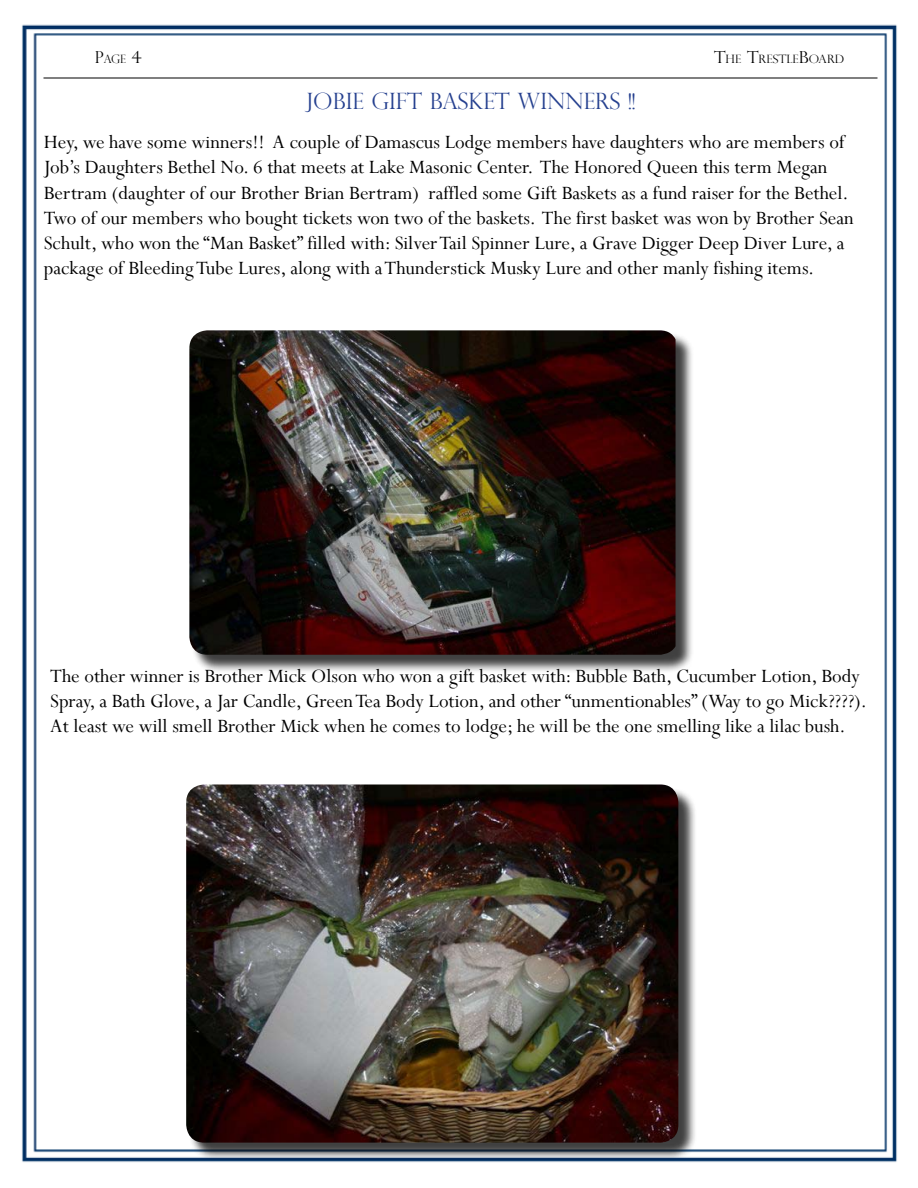
<style>
.page{position:relative;width:918px;height:1188px;background:#fff}
.page>*{position:absolute;margin:0;border:0;box-sizing:border-box;transform-origin:0 0}
.t1{font:300 22.5px "Perpetua Titling";color:#25408f}
.t2{font:21px/25.2px "Perpetua";color:#000}
.t3{font:300 11.55px "Perpetua Titling";color:#000;scale:1.05 1}
.t4{font:300 11.55px "Perpetua Titling";color:#000}
.s1{font-size:16.5px}
</style>
<div class="page">
<img style="left:22px;top:24px;width:875px;height:1138px">
<hr style="left:43px;top:78px;width:834px;height:1px;background:#000">
<div style="left:192px;top:333px;width:502px;height:340px;background:#000;opacity:.75"></div>
<img style="left:189px;top:330px;width:487px;height:325px">
<div style="left:188px;top:787px;width:509px;height:374px;background:#000;opacity:.75"></div>
<img style="left:186px;top:784px;width:492px;height:359px">
<p class="t4" style="left:95px;top:52px;width:49px"><span class="s1">P</span>AGE <span class="s1">4</span></p>
<p class="t3" style="left:714px;top:52px;width:125px"><span class="s1">T</span>HE <span class="s1">T</span>RESTLE<span class="s1">B</span>OARD</p>
<p class="t1" style="left:305px;top:87px;width:332px">JOBIE GIFT BASKET WINNERS !!</p>
<p class="t2" style="left:44px;top:129px;width:811px">Hey, we have some winners!! A couple of Damascus Lodge members have daughters who are members of Job’s Daughters Bethel No. 6 that meets at Lake Masonic Center. The Honored Queen this term Megan Bertram (daughter of our Brother Brian Bertram) raffled some Gift Baskets as a fund raiser for the Bethel.<br>Two of our members who bought tickets won two of the baskets. The first basket was won by Brother Sean Schult, who won the “Man Basket” filled with: Silver Tail Spinner Lure, a Grave Digger Deep Diver Lure, a package of Bleeding Tube Lures, along with a Thunderstick Musky Lure and other manly fishing items.</p>
<p class="t2" style="left:50px;top:663px;width:818px">The other winner is Brother Mick Olson who won a gift basket with: Bubble Bath, Cucumber Lotion, Body<br>Spray, a Bath Glove, a Jar Candle, Green Tea Body Lotion, and other “unmentionables” (Way to go Mick????).<br>At least we will smell Brother Mick when he comes to lodge; he will be the one smelling like a lilac bush.</p>
</div>
